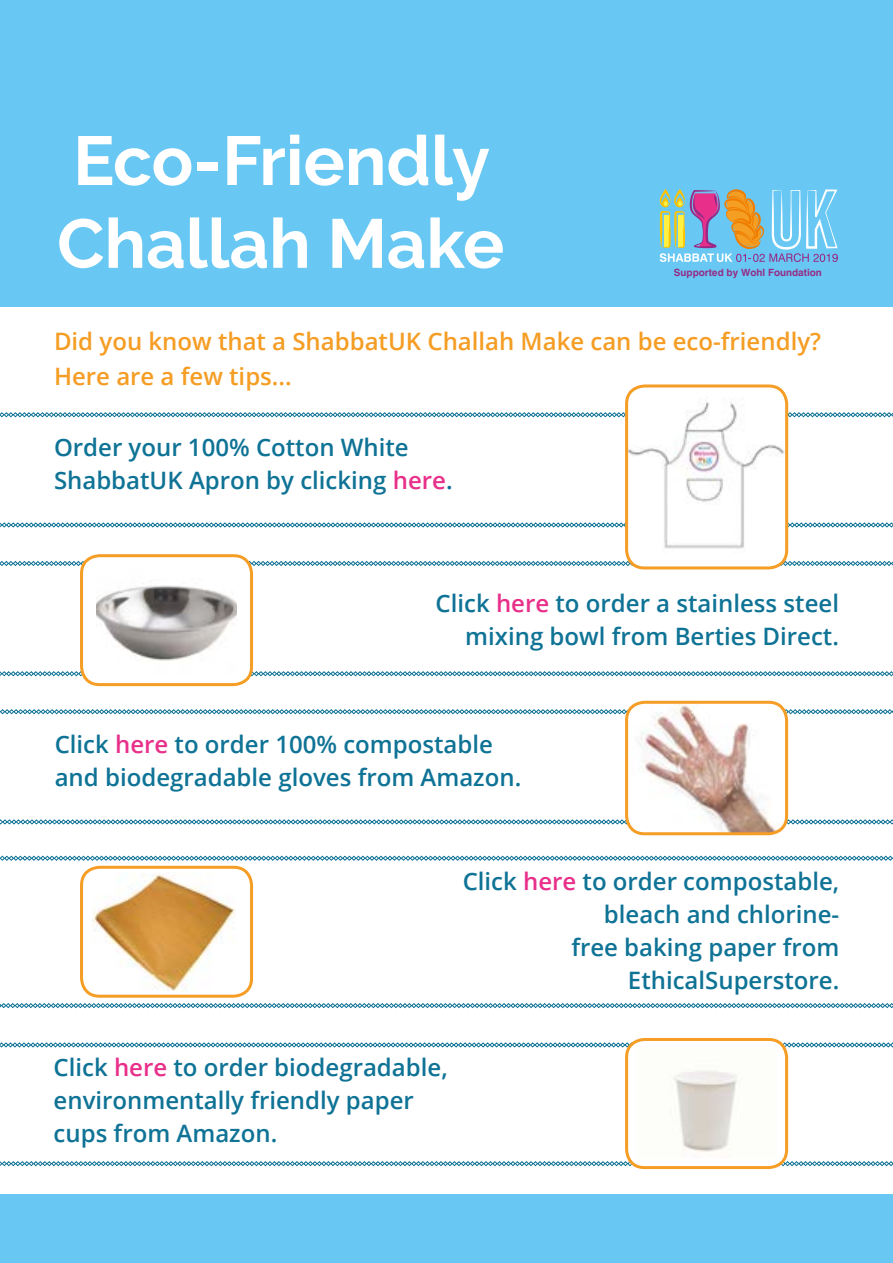
<style>
.page{position:relative;width:893px;height:1263px;background:#fff}
.page>*{position:absolute;margin:0;border:0;box-sizing:border-box;transform-origin:0 0}
.t1{font:700 69px/82.8px "Raleway";color:#fff}
.t2{font:600 24px/33px "Open Sans";color:#0f7396}
.t3{font:600 24px "Open Sans";color:#f59d24}
.t4{font:700 10.05px "Swiss 721 BT";color:#952c86}
.s1{color:#e8308a}
</style>
<div class="page">
<div style="left:0;top:0;width:893px;height:306px;background:#69c8f3"></div>
<svg style="left:660px;top:189px;width:178px;height:73px"></svg>
<svg style="left:0;top:1161px;width:893px;height:5px"></svg>
<svg style="left:0;top:1042px;width:893px;height:5px"></svg>
<svg style="left:0;top:671px;width:893px;height:5px"></svg>
<svg style="left:0;top:561px;width:893px;height:5px"></svg>
<svg style="left:0;top:522px;width:893px;height:5px"></svg>
<svg style="left:0;top:412px;width:893px;height:5px"></svg>
<img style="left:627px;top:388px;width:160px;height:180px">
<div style="left:625px;top:384px;width:163px;height:185px;border:3px solid #f59d24;border-radius:18px"></div>
<div style="left:82px;top:556px;width:170px;height:129px;background:#fff;border-radius:18px"></div>
<div style="left:80px;top:554px;width:173px;height:132px;border:3px solid #f59d24;border-radius:18px"></div>
<img style="left:96px;top:585px;width:141px;height:76px">
<svg style="left:0;top:819px;width:893px;height:5px"></svg>
<svg style="left:0;top:709px;width:893px;height:5px"></svg>
<img style="left:627px;top:702px;width:160px;height:132px">
<div style="left:625px;top:701px;width:163px;height:134px;border:3px solid #f59d24;border-radius:18px"></div>
<svg style="left:0;top:1003px;width:893px;height:5px"></svg>
<svg style="left:0;top:856px;width:893px;height:5px"></svg>
<div style="left:80px;top:866px;width:173px;height:132px;border:3px solid #f59d24;border-radius:18px"></div>
<img style="left:93px;top:874px;width:142px;height:118px">
<div style="left:627px;top:1039px;width:160px;height:128px;background:#fff;border-radius:18px"></div>
<div style="left:625px;top:1038px;width:163px;height:131px;border:3px solid #f59d24;border-radius:18px"></div>
<img style="left:672px;top:1070px;width:66px;height:82px">
<div style="left:0;top:1195px;width:893px;height:68px;background:#69c8f3"></div>
<h1 class="t1" style="left:57px;top:120px;width:449px">Eco-Friendly<br>Challah Make</h1>
<p class="t4" style="left:674px;top:266px;width:149px">Supported by Wohl Foundation</p>
<p class="t3" style="left:54px;top:325px;width:769px">Did you know that a ShabbatUK Challah Make can be eco-friendly?</p>
<p class="t3" style="left:54px;top:360px;width:239px">Here are a few tips...</p>
<p class="t2" style="left:54px;top:430px;width:400px">Order your 100% Cotton White<br>ShabbatUK Apron by clicking <span class="s1">here</span>.</p>
<p class="t2" style="left:436px;top:586px;width:405px;text-align:right">Click <span class="s1">here</span> to order a stainless steel mixing bowl from Berties Direct.</p>
<p class="t2" style="left:55px;top:727px;width:468px">Click <span class="s1">here</span> to order 100% compostable and biodegradable gloves from Amazon.</p>
<p class="t2" style="left:463px;top:864px;width:378px;text-align:right">Click <span class="s1">here</span> to order compostable, bleach and chlorine-<br>free baking paper from<br>EthicalSuperstore.</p>
<p class="t2" style="left:54px;top:1051px;width:396px">Click <span class="s1">here</span> to order biodegradable, environmentally friendly paper cups from Amazon.</p>
</div>
